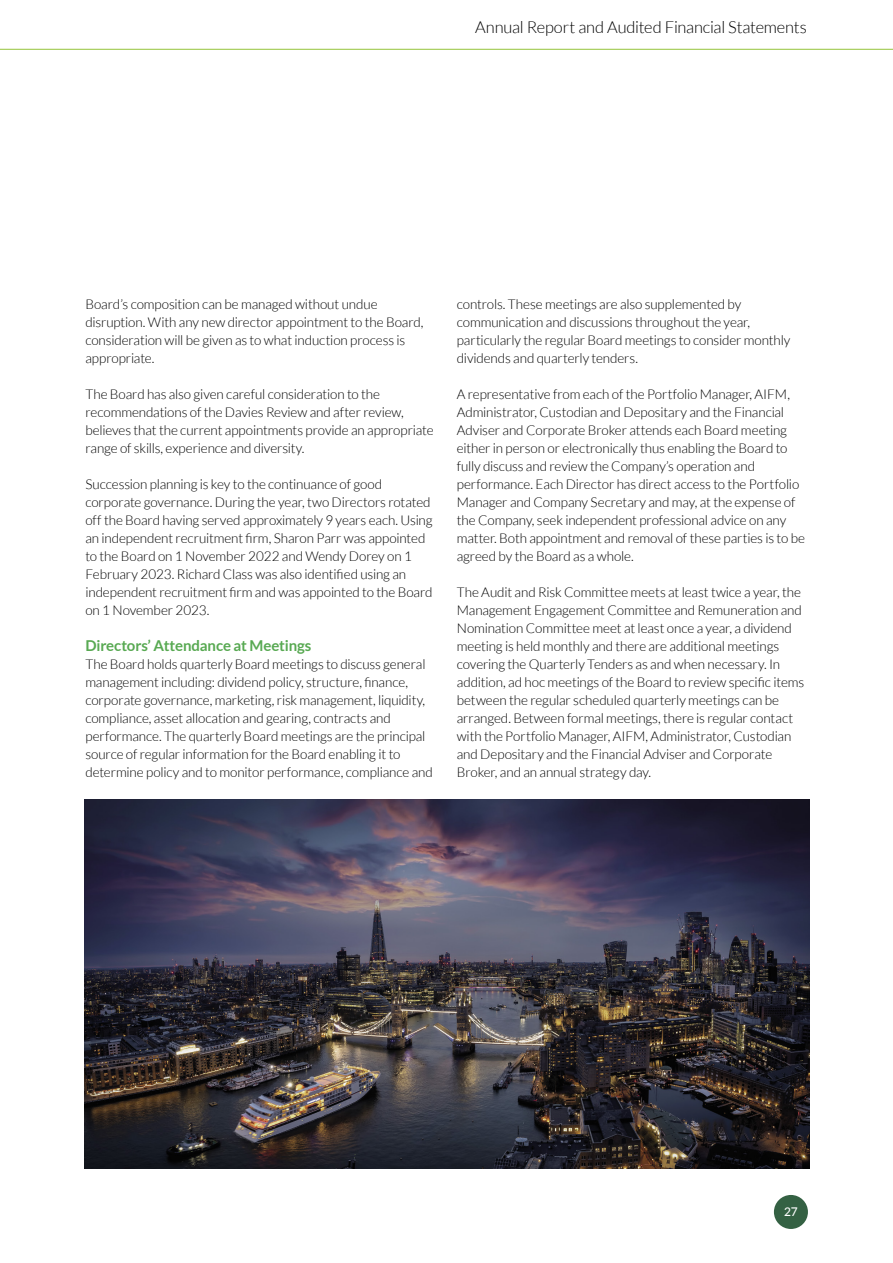
<style>
.page{position:relative;width:893px;height:1263px;background:#fff}
.page>*{position:absolute;margin:0;border:0;box-sizing:border-box;transform-origin:0 0}
.t1{font:300 16.5px "Lato";letter-spacing:-.015em;color:#000}
.FrontCoverDocumentTitle{font:700 15px "Lato";letter-spacing:-.005em;color:#58a952}
.FrontCoverDocumentTitle-2{font:300 13.5px/18px "Lato";letter-spacing:-.01em;color:#000}
.t2{font:500 12px "Lato";color:#fff}
</style>
<div class="page">
<div style="left:774px;top:1195px;width:34px;height:34px;background:#346143;border-radius:50%"></div>
<hr style="left:0;top:49px;width:893px;height:1px;background:#94c43a">
<img style="left:84px;top:799px;width:725px;height:370px">
<p class="t1" style="left:475px;top:18px;width:333px">Annual Report and Audited Financial Statements</p>
<p class="FrontCoverDocumentTitle-2" style="left:85px;top:295px;width:340px">Board’s composition can be managed without undue disruption. With any new director appointment to the Board, consideration will be given as to what induction process is appropriate.</p>
<p class="FrontCoverDocumentTitle-2" style="left:85px;top:385px;width:350px">The Board has also given careful consideration to the recommendations of the Davies Review and after review, believes that the current appointments provide an appropriate range of skills, experience and diversity.</p>
<p class="FrontCoverDocumentTitle-2" style="left:85px;top:475px;width:349px">Succession planning is key to the continuance of good corporate governance. During the year, two Directors rotated off the Board having served approximately 9 years each. Using an independent recruitment firm, Sharon Parr was appointed to the Board on 1 November 2022 and Wendy Dorey on 1<br>February 2023. Richard Class was also identified using an independent recruitment firm and was appointed to the Board on 1 November 2023.</p>
<p class="FrontCoverDocumentTitle" style="left:85px;top:636px;width:228px">Directors’ Attendance at Meetings</p>
<p class="FrontCoverDocumentTitle-2" style="left:85px;top:655px;width:349px">The Board holds quarterly Board meetings to discuss general management including: dividend policy, structure, finance, corporate governance, marketing, risk management, liquidity, compliance, asset allocation and gearing, contracts and performance. The quarterly Board meetings are the principal source of regular information for the Board enabling it to determine policy and to monitor performance, compliance and</p>
<p class="FrontCoverDocumentTitle-2" style="left:457px;top:295px;width:335px">controls. These meetings are also supplemented by communication and discussions throughout the year, particularly the regular Board meetings to consider monthly dividends and quarterly tenders.</p>
<p class="FrontCoverDocumentTitle-2" style="left:457px;top:385px;width:350px">A representative from each of the Portfolio Manager, AIFM, Administrator, Custodian and Depositary and the Financial Adviser and Corporate Broker attends each Board meeting either in person or electronically thus enabling the Board to fully discuss and review the Company’s operation and performance. Each Director has direct access to the Portfolio Manager and Company Secretary and may, at the expense of the Company, seek independent professional advice on any matter. Both appointment and removal of these parties is to be agreed by the Board as a whole.</p>
<p class="FrontCoverDocumentTitle-2" style="left:457px;top:583px;width:349px">The Audit and Risk Committee meets at least twice a year, the Management Engagement Committee and Remuneration and Nomination Committee meet at least once a year, a dividend meeting is held monthly and there are additional meetings covering the Quarterly Tenders as and when necessary. In addition, ad hoc meetings of the Board to review specific items between the regular scheduled quarterly meetings can be arranged. Between formal meetings, there is regular contact with the Portfolio Manager, AIFM, Administrator, Custodian and Depositary and the Financial Adviser and Corporate Broker, and an annual strategy day.</p>
<p class="t2" style="left:784px;top:1203px;width:15px">27</p>
</div>
